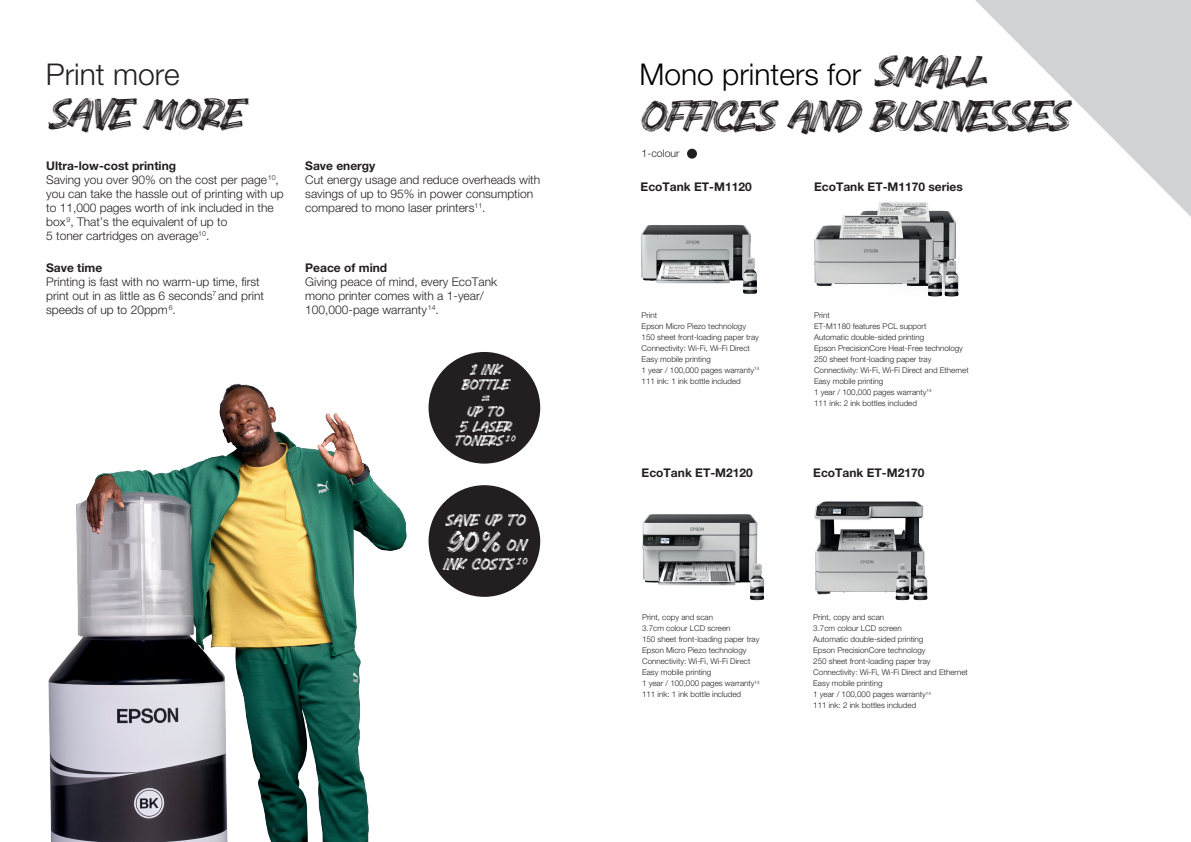
<style>
.page{position:relative;width:1191px;height:842px;background:#fff}
.page>*{position:absolute;margin:0;border:0;box-sizing:border-box;transform-origin:0 0}
.t1{font:36.7px "Briche";letter-spacing:-.03em;color:#231f20}
.t2{font:300 30px "Helvetica Neue LT";color:#000}
.t3{font:300 30px "Helvetica Neue LT";color:#231f20}
.INTRO{font:24px "Briche";color:#fff}
.INTRO-2{font:14px "Briche";color:#fff}
.INTRO-3{font:12.7px "Briche";color:#fff}
.t4{font:300 12px/14px "Helvetica Neue LT";color:#231f20}
.t5{font:700 12px "Helvetica Neue LT";color:#231f20}
.COLOUR{font:300 10.5px "Helvetica Neue LT";color:#231f20}
.t6{font:300 8px "Helvetica Neue LT";color:#231f20}
.s1{font-size:14px}
</style>
<div class="page">
<svg style="left:975px;top:0;width:216px;height:217px"></svg>
<img style="left:860px;top:202px;width:96px;height:93px">
<img style="left:814px;top:501px;width:110px;height:94px">
<img style="left:815px;top:215px;width:118px;height:76px">
<img style="left:928px;top:260px;width:14px;height:36px">
<img style="left:944px;top:260px;width:14px;height:36px">
<img style="left:895px;top:563px;width:14px;height:37px">
<img style="left:913px;top:563px;width:14px;height:37px">
<img style="left:641px;top:225px;width:110px;height:59px">
<img style="left:743px;top:257px;width:14px;height:37px">
<img style="left:642px;top:514px;width:115px;height:71px">
<img style="left:750px;top:563px;width:14px;height:37px">
<img style="left:48px;top:383px;width:384px;height:459px">
<div style="left:687px;top:149px;width:10px;height:10px;background:#231f20;border-radius:50%"></div>
<div style="left:428px;top:352px;width:112px;height:112px;background:#231f20;border-radius:50%"></div>
<div style="left:428px;top:485px;width:112px;height:112px;background:#231f20;border-radius:50%"></div>
<p class="t3" style="left:46px;top:55px;width:135px">Print more</p>
<p class="t1" style="left:46px;top:81px;width:196px">SAVE MORE</p>
<p class="t5" style="left:46px;top:158px;width:131px">Ultra-low-cost printing</p>
<p class="t4" style="left:46px;top:172px;width:239px">Saving you over 90% on the cost per page<sup>10</sup>, you can take the hassle out of printing with up to 11,000 pages worth of ink included in the box<sup>9</sup>, That’s the equivalent of up to<br>5 toner cartridges on average<sup>10</sup>.</p>
<p class="t5" style="left:46px;top:260px;width:58px">Save time</p>
<p class="t4" style="left:46px;top:274px;width:219px">Printing is fast with no warm-up time, first print out in as little as 6 seconds<sup>7</sup> and print speeds of up to 20ppm<sup>6</sup>.</p>
<p class="t5" style="left:305px;top:158px;width:72px">Save energy</p>
<p class="t4" style="left:305px;top:172px;width:236px">Cut energy usage and reduce overheads with savings of up to 95% in power consumption compared to mono laser printers<sup>11</sup>.</p>
<p class="t5" style="left:305px;top:260px;width:83px">Peace of mind</p>
<p class="t4" style="left:305px;top:274px;width:193px">Giving peace of mind, every EcoTank mono printer comes with a 1-year/<br>100,000-page warranty<sup>14</sup>.</p>
<p class="INTRO-3" style="left:468px;top:358px;width:33px">1 INK</p>
<p class="INTRO-3" style="left:461px;top:373px;width:49px">BOTTLE</p>
<p class="INTRO-3" style="left:480px;top:386px;width:10px">=</p>
<p class="INTRO-3" style="left:465px;top:400px;width:39px">UP TO</p>
<p class="INTRO-3" style="left:458px;top:415px;width:54px">5 LASER</p>
<p class="INTRO-3" style="left:453px;top:429px;width:63px">TONERS <sup>1</sup> <sup>0</sup></p>
<p class="INTRO-2" style="left:444px;top:507px;width:82px">SAVE UP TO</p>
<p class="INTRO" style="left:444px;top:520px;width:82px">90% <span class="s1">ON</span></p>
<p class="INTRO-2" style="left:442px;top:551px;width:86px">INK COSTS <sup>1</sup> <sup>0</sup></p>
<p class="t1" style="left:871px;top:38px;width:115px">SMALL</p>
<p class="t2" style="left:639px;top:55px;width:223px">Mono printers for</p>
<p class="t1" style="left:637px;top:83px;width:431px">OFFICES AND BUSINESSES</p>
<p class="COLOUR" style="left:641px;top:147px;width:39px">1-colour</p>
<p class="t5" style="left:640px;top:179px;width:113px">EcoTank ET-M1120</p>
<p class="t5" style="left:814px;top:179px;width:150px">EcoTank ET-M1170 series</p>
<p class="t6" style="left:641px;top:310px;width:17px">Print</p>
<p class="t6" style="left:641px;top:321px;width:106px">Epson Micro Piezo technology</p>
<p class="t6" style="left:641px;top:332px;width:119px">150 sheet front-loading paper tray</p>
<p class="t6" style="left:641px;top:343px;width:110px">Connectivity: Wi-Fi, Wi-Fi Direct</p>
<p class="t6" style="left:641px;top:354px;width:71px">Easy mobile printing</p>
<p class="t6" style="left:641px;top:365px;width:119px">1 year / 100,000 pages warranty<sup>14</sup></p>
<p class="t6" style="left:641px;top:376px;width:101px">111 ink: 1 ink bottle included</p>
<p class="t5" style="left:641px;top:466px;width:113px">EcoTank ET-M2120</p>
<p class="t6" style="left:814px;top:310px;width:17px">Print</p>
<p class="t6" style="left:814px;top:321px;width:114px">ET-M1180 features PCL support</p>
<p class="t6" style="left:814px;top:332px;width:112px">Automatic double-sided printing</p>
<p class="t6" style="left:814px;top:343px;width:150px">Epson PrecisionCore Heat-Free technology</p>
<p class="t6" style="left:814px;top:354px;width:119px">250 sheet front-loading paper tray</p>
<p class="t6" style="left:814px;top:365px;width:156px">Connectivity: Wi-Fi, Wi-Fi Direct and Ethernet</p>
<p class="t6" style="left:814px;top:376px;width:71px">Easy mobile printing</p>
<p class="t6" style="left:814px;top:387px;width:119px">1 year / 100,000 pages warranty<sup>14</sup></p>
<p class="t6" style="left:814px;top:398px;width:104px">111 ink: 2 ink bottles included</p>
<p class="t5" style="left:813px;top:466px;width:113px">EcoTank ET-M2170</p>
<p class="t6" style="left:642px;top:613px;width:72px">Print, copy and scan</p>
<p class="t6" style="left:642px;top:624px;width:90px">3.7cm colour LCD screen</p>
<p class="t6" style="left:642px;top:635px;width:119px">150 sheet front-loading paper tray</p>
<p class="t6" style="left:642px;top:646px;width:106px">Epson Micro Piezo technology</p>
<p class="t6" style="left:642px;top:657px;width:110px">Connectivity: Wi-Fi, Wi-Fi Direct</p>
<p class="t6" style="left:642px;top:668px;width:71px">Easy mobile printing</p>
<p class="t6" style="left:642px;top:679px;width:119px">1 year / 100,000 pages warranty<sup>14</sup></p>
<p class="t6" style="left:642px;top:690px;width:101px">111 ink: 1 ink bottle included</p>
<p class="t6" style="left:813px;top:613px;width:72px">Print, copy and scan</p>
<p class="t6" style="left:813px;top:624px;width:90px">3.7cm colour LCD screen</p>
<p class="t6" style="left:813px;top:635px;width:112px">Automatic double-sided printing</p>
<p class="t6" style="left:813px;top:646px;width:114px">Epson PrecisionCore technology</p>
<p class="t6" style="left:813px;top:657px;width:119px">250 sheet front-loading paper tray</p>
<p class="t6" style="left:813px;top:668px;width:156px">Connectivity: Wi-Fi, Wi-Fi Direct and Ethernet</p>
<p class="t6" style="left:813px;top:679px;width:71px">Easy mobile printing</p>
<p class="t6" style="left:813px;top:690px;width:119px">1 year / 100,000 pages warranty<sup>14</sup></p>
<p class="t6" style="left:813px;top:701px;width:104px">111 ink: 2 ink bottles included</p>
</div>
